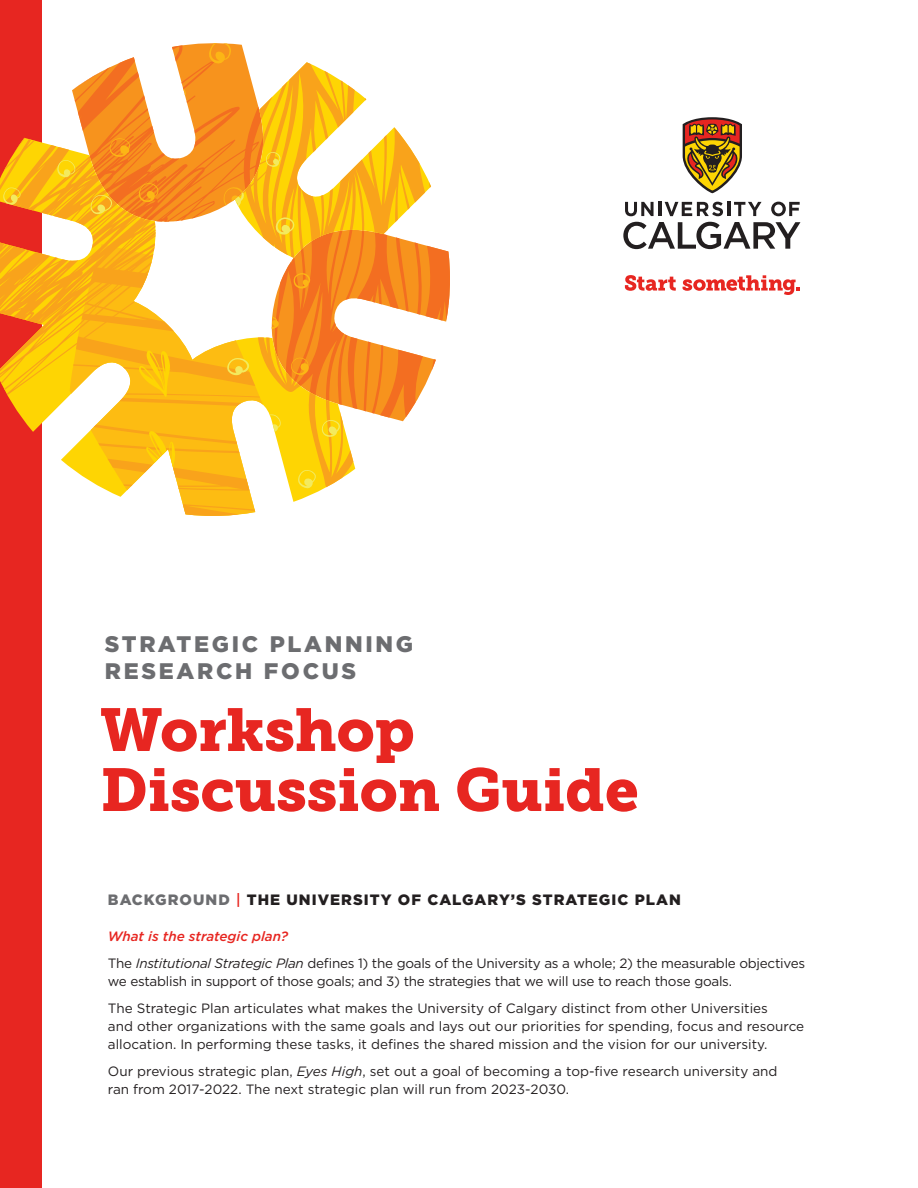
<style>
.page{position:relative;width:918px;height:1188px;background:#fff}
.page>*{position:absolute;margin:0;border:0;box-sizing:border-box;transform-origin:0 0}
.t1{font:60px/60px "Museo Slab 900";color:#e72621}
.Subhead{font:900 22.5px/27px "Gotham";letter-spacing:.12em;color:#6c6d70}
.t2{font:900 15px "Gotham";letter-spacing:.07em;color:#231f20}
.Body{font:13.5px/18px "Gotham";color:#231f20}
.Body-2{font:13.5px/18px "Gotham";letter-spacing:-.02em;color:#231f20}
.Subhead-2{font:italic 500 13.5px "Gotham";color:#e72621}
.s1{color:#6c6d70}
.s2{font-weight:500;color:#e72621}
.s3{font-style:italic}
</style>
<div class="page">
<svg style="left:625px;top:202px;width:29px;height:14px"></svg>
<hr style="left:658px;top:202px;width:3px;height:14px;background:#231f20">
<svg style="left:665px;top:202px;width:58px;height:14px"></svg>
<hr style="left:727px;top:202px;width:3px;height:14px;background:#231f20">
<svg style="left:734px;top:202px;width:28px;height:14px"></svg>
<svg style="left:771px;top:202px;width:29px;height:14px"></svg>
<svg style="left:623px;top:222px;width:177px;height:27px"></svg>
<svg style="left:683px;top:117px;width:59px;height:76px"></svg>
<svg style="left:625px;top:275px;width:51px;height:16px"></svg>
<svg style="left:683px;top:275px;width:117px;height:20px"></svg>
<div style="left:0;top:0;width:41px;height:1188px;background:#e72621"></div>
<svg style="left:108px;top:491px;width:148px;height:22px"></svg>
<svg style="left:183px;top:504px;width:72px;height:12px"></svg>
<svg style="left:0;top:43px;width:450px;height:448px"></svg>
<p class="Subhead" style="left:105px;top:630px;width:310px">STRATEGIC PLANNING<br>RESEARCH FOCUS</p>
<p class="t1" style="left:100px;top:701px;width:540px">Workshop<br>Discussion Guide</p>
<p class="t2" style="left:108px;top:889px;width:575px"><span class="s1">BACKGROUND</span> <span class="s2">|</span> THE UNIVERSITY OF CALGARY’S STRATEGIC PLAN</p>
<p class="Subhead-2" style="left:108px;top:927px;width:182px">What is the strategic plan?</p>
<p class="Body-2" style="left:108px;top:954px;width:699px">The <span class="s3">Institutional Strategic Plan</span> defines 1) the goals of the University as a whole; 2) the measurable objectives we establish in support of those goals; and 3) the strategies that we will use to reach those goals.</p>
<p class="Body" style="left:108px;top:999px;width:698px">The Strategic Plan articulates what makes the University of Calgary distinct from other Universities<br>and other organizations with the same goals and lays out our priorities for spending, focus and resource allocation. In performing these tasks, it defines the shared mission and the vision for our university.</p>
<p class="Body" style="left:108px;top:1062px;width:671px">Our previous strategic plan, <span class="s3">Eyes High</span>, set out a goal of becoming a top-five research university and ran from 2017-2022. The next strategic plan will run from 2023-2030.</p>
</div>
